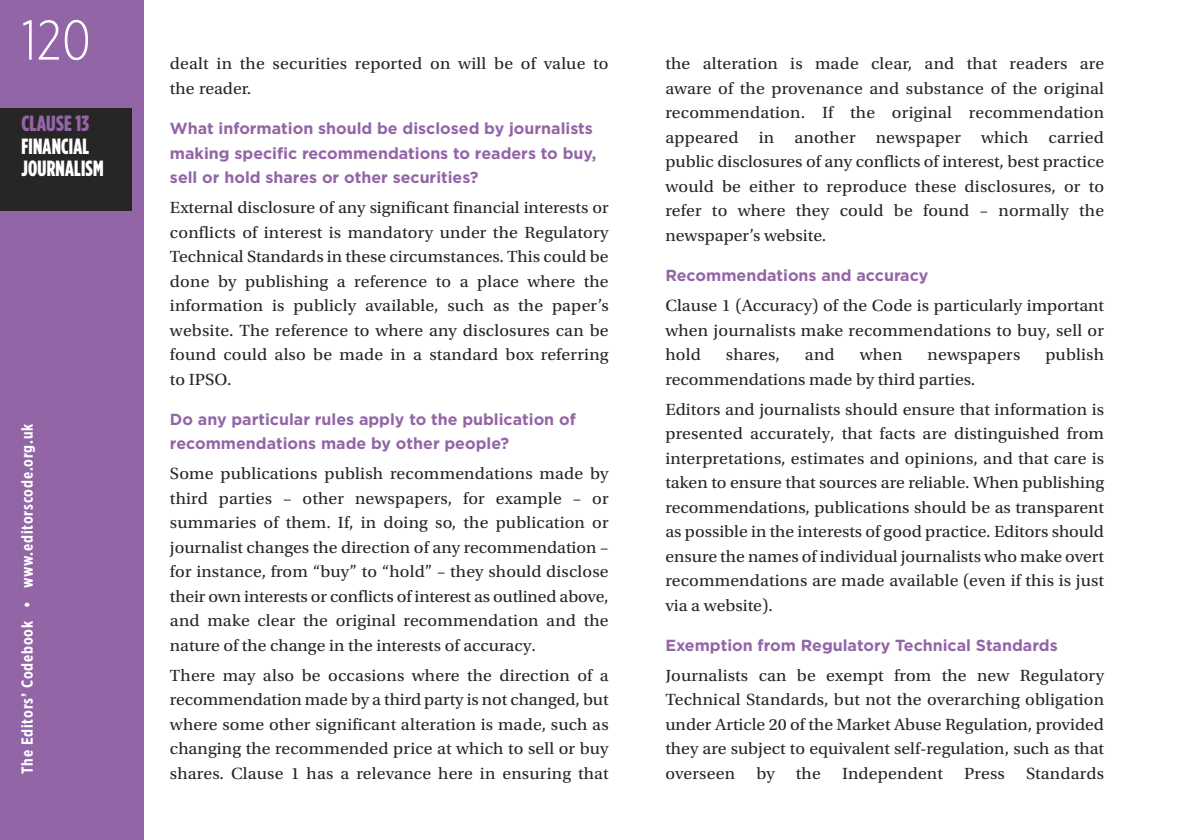
<style>
.page{position:relative;width:1191px;height:840px;background:#fff}
.page>*{position:absolute;margin:0;border:0;box-sizing:border-box;transform-origin:0 0}
.t1{font:300 56px "Gotham Extra Narrow";color:#fff}
.t2{font:900 22px/22px "Gotham Cond";letter-spacing:.01em;color:#fff;scale:.94 1}
.t3{font:900 22px "Gotham Cond";letter-spacing:.01em;color:#9265a7}
.t4{font:17px/24.4px "Utopia Std";letter-spacing:.01em;color:#272526;text-align:justify;scale:1.05 1}
.t5{font:700 16px/24.4px "Gotham";color:#9265a7}
.t6{font:700 16px "Gotham Extra Narrow";letter-spacing:.05em;color:#fff}
</style>
<div class="page">
<div style="left:0;top:0;width:144px;height:839px;background:#9265a7"></div>
<div style="left:0;top:108px;width:132px;height:102px;background:#272526"></div>
<h1 class="t1" style="left:22px;top:7px;width:71px">120</h1>
<p class="t3" style="left:22px;top:111px;width:69px">CLAUSE 13</p>
<p class="t2" style="left:22px;top:135px;width:89px">FINANCIAL<br>JOURNALISM</p>
<p class="t6" style="left:18px;top:773px;width:351px;rotate:-90deg">The Editors’ Codebook • www.editorscode.org.uk</p>
<p class="t4" style="left:170px;top:53px;width:419px">dealt in the securities reported on will be of value to the reader.</p>
<p class="t5" style="left:170px;top:117px;width:428px">What information should be disclosed by journalists making specific recommendations to readers to buy, sell or hold shares or other securities?</p>
<p class="t4" style="left:170px;top:197px;width:419px">External disclosure of any significant financial interests or conflicts of interest is mandatory under the Regulatory Technical Standards in these circumstances. This could be done by publishing a reference to a place where the information is publicly available, such as the paper’s website. The reference to where any disclosures can be found could also be made in a standard box referring to IPSO.</p>
<p class="t5" style="left:170px;top:408px;width:407px">Do any particular rules apply to the publication of recommendations made by other people?</p>
<p class="t4" style="left:170px;top:463px;width:419px">Some publications publish recommendations made by third parties – other newspapers, for example – or summaries of them. If, in doing so, the publication or journalist changes the direction of any recommendation – for instance, from “buy” to “hold” – they should disclose their own interests or conflicts of interest as outlined above, and make clear the original recommendation and the nature of the change in the interests of accuracy.</p>
<p class="t4" style="left:170px;top:664px;width:419px">There may also be occasions where the direction of a recommendation made by a third party is not changed, but where some other significant alteration is made, such as changing the recommended price at which to sell or buy shares. Clause 1 has a relevance here in ensuring that</p>
<p class="t4" style="left:665px;top:53px;width:419px">the alteration is made clear, and that readers are aware of the provenance and substance of the original recommendation. If the original recommendation appeared in another newspaper which carried public disclosures of any conflicts of interest, best practice would be either to reproduce these disclosures, or to refer to where they could be found – normally the newspaper’s website.</p>
<p class="t5" style="left:665px;top:264px;width:264px">Recommendations and accuracy</p>
<p class="t4" style="left:665px;top:295px;width:419px">Clause 1 (Accuracy) of the Code is particularly important when journalists make recommendations to buy, sell or hold</p>
<p class="t4" style="left:726px;top:343px;width:53px">shares,</p>
<p class="t4" style="left:805px;top:343px;width:30px">and</p>
<p class="t4" style="left:859px;top:343px;width:42px">when</p>
<p class="t4" style="left:927px;top:343px;width:90px">newspapers</p>
<p class="t4" style="left:1045px;top:343px;width:57px">publish</p>
<p class="t4" style="left:665px;top:365px;width:419px;line-height:30.2px">recommendations made by third parties.<br>Editors and journalists should ensure that information is</p>
<p class="t4" style="left:665px;top:422px;width:419px">presented accurately, that facts are distinguished from interpretations, estimates and opinions, and that care is taken to ensure that sources are reliable. When publishing recommendations, publications should be as transparent as possible in the interests of good practice. Editors should ensure the names of individual journalists who make overt recommendations are made available (even if this is just via a website).</p>
<p class="t5" style="left:665px;top:634px;width:394px">Exemption from Regulatory Technical Standards</p>
<p class="t4" style="left:665px;top:664px;width:419px">Journalists can be exempt from the new Regulatory Technical Standards, but not the overarching obligation under Article 20 of the Market Abuse Regulation, provided they are subject to equivalent self-regulation, such as that overseen by the Independent Press Standards</p>
</div>
